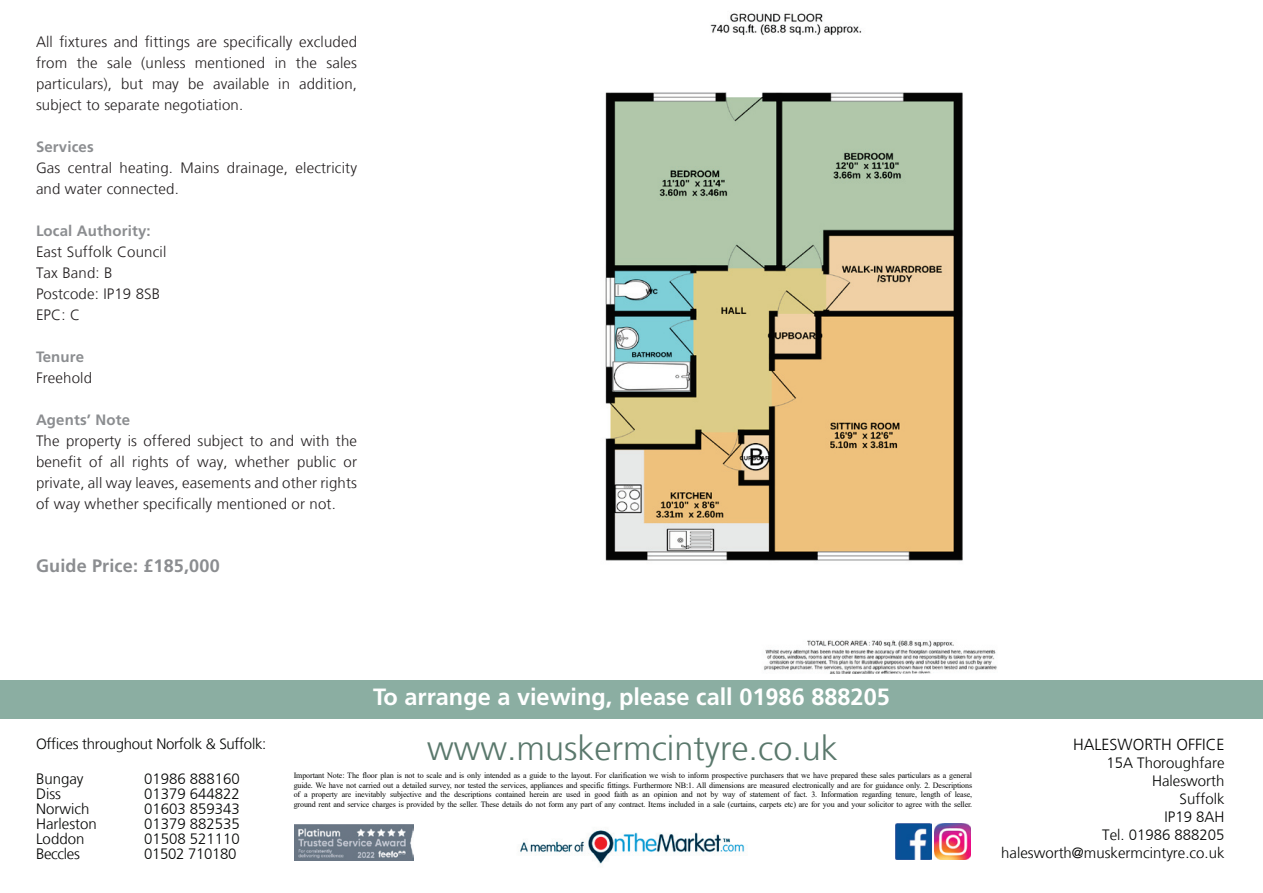
<style>
.page{position:relative;width:1263px;height:893px;background:#fff}
.page>*{position:absolute;margin:0;border:0;box-sizing:border-box;transform-origin:0 0}
.t1{font:300 34.2px "Frutiger LT";color:#5a786c}
.t2{font:700 23.55px "Frutiger LT Std";color:#fff}
.t3{font:700 18px "Frutiger LT Std";letter-spacing:.01em;color:#8b8d90}
.t4{font:300 16.05px "Frutiger LT";color:#040504}
.t5{font:300 15px/21px "Frutiger LT";letter-spacing:.01em;color:#231f20;text-align:justify}
.t6{font:300 15px/18px "Frutiger LT";color:#040504;text-align:right}
.t7{font:300 15px "Frutiger LT";letter-spacing:-.02em;color:#040504}
.t8{font:700 15px "Frutiger LT Std";letter-spacing:.01em;color:#8b8d90}
.t9{font:7.95px/9.6px "Times New Roman";letter-spacing:-.015em;color:#040504;text-align:justify}
</style>
<div class="page">
<img style="left:605px;top:13px;width:392px;height:661px">
<div style="left:0;top:680px;width:1263px;height:39px;background:#8baea2"></div>
<img style="left:520px;top:830px;width:225px;height:34px">
<img style="left:935px;top:824px;width:36px;height:35px">
<img style="left:895px;top:824px;width:37px;height:36px">
<img style="left:294px;top:824px;width:119px;height:36px">
<h3 class="t5" style="left:36px;top:32px;width:323px">All fixtures and fittings are specifically excluded from the sale (unless mentioned in the sales particulars), but may be available in addition, subject to separate negotiation.</h3>
<h3 class="t8" style="left:36px;top:138px;width:59px">Services</h3>
<h3 class="t5" style="left:36px;top:158px;width:322px">Gas central heating. Mains drainage, electricity and water connected.</h3>
<h3 class="t8" style="left:36px;top:222px;width:116px">Local Authority:</h3>
<h3 class="t5" style="left:36px;top:242px;width:132px;text-align:left">East Suffolk Council<br>Tax Band: B<br>Postcode: IP19 8SB<br>EPC: C</h3>
<h3 class="t8" style="left:36px;top:348px;width:49px">Tenure</h3>
<h3 class="t5" style="left:36px;top:368px;width:58px">Freehold</h3>
<h3 class="t8" style="left:36px;top:411px;width:96px">Agents’ Note</h3>
<h3 class="t5" style="left:36px;top:431px;width:323px">The property is offered subject to and with the benefit of all rights of way, whether public or private, all way leaves, easements and other rights of way whether specifically mentioned or not.</h3>
<h3 class="t3" style="left:36px;top:555px;width:185px">Guide Price: £185,000</h3>
<h3 class="t7" style="left:36px;top:736px;width:232px">Offices throughout Norfolk &amp; Suffolk:</h3>
<h3 class="t6" style="left:36px;top:770px;width:49px">Bungay</h3>
<h3 class="t6" style="left:144px;top:770px;width:97px">01986 888160</h3>
<h3 class="t6" style="left:36px;top:785px;width:27px">Diss</h3>
<h3 class="t6" style="left:144px;top:785px;width:97px">01379 644822</h3>
<h3 class="t6" style="left:36px;top:800px;width:55px">Norwich</h3>
<h3 class="t6" style="left:144px;top:800px;width:97px">01603 859343</h3>
<h3 class="t6" style="left:36px;top:815px;width:62px">Harleston</h3>
<h3 class="t6" style="left:144px;top:815px;width:97px">01379 882535</h3>
<h3 class="t6" style="left:36px;top:830px;width:50px">Loddon</h3>
<h3 class="t6" style="left:144px;top:830px;width:97px">01508 521110</h3>
<h3 class="t7" style="left:36px;top:845px;width:46px">Beccles</h3>
<h3 class="t7" style="left:144px;top:845px;width:94px">01502 710180</h3>
<h2 class="t2" style="left:373px;top:683px;width:518px">To arrange a viewing, please call 01986 888205</h2>
<h1 class="t1" style="left:427px;top:729px;width:412px">www.muskermcintyre.co.uk</h1>
<p class="t9" style="left:294px;top:770px;width:680px">Important Note: The floor plan is not to scale and is only intended as a guide to the layout. For clarification we wish to inform prospective purchasers that we have prepared these sales particulars as a general guide. We have not carried out a detailed survey, nor tested the services, appliances and specific fittings. Furthermore NB:1. All dimensions are measured electronically and are for guidance only. 2. Descriptions of a property are inevitably subjective and the descriptions contained herein are used in good faith as an opinion and not by way of statement of fact. 3. Information regarding tenure, length of lease, ground rent and service charges is provided by the seller. These details do not form any part of any contract. Items included in a sale (curtains, carpets etc) are for you and your solicitor to agree with the seller.</p>
<h3 class="t4" style="left:1073px;top:735px;width:153px">HALESWORTH OFFICE</h3>
<h3 class="t6" style="left:1001px;top:754px;width:225px">15A Thoroughfare<br>Halesworth<br>Suffolk<br>IP19 8AH<br>Tel. 01986 888205 halesworth@muskermcintyre.co.uk</h3>
</div>
